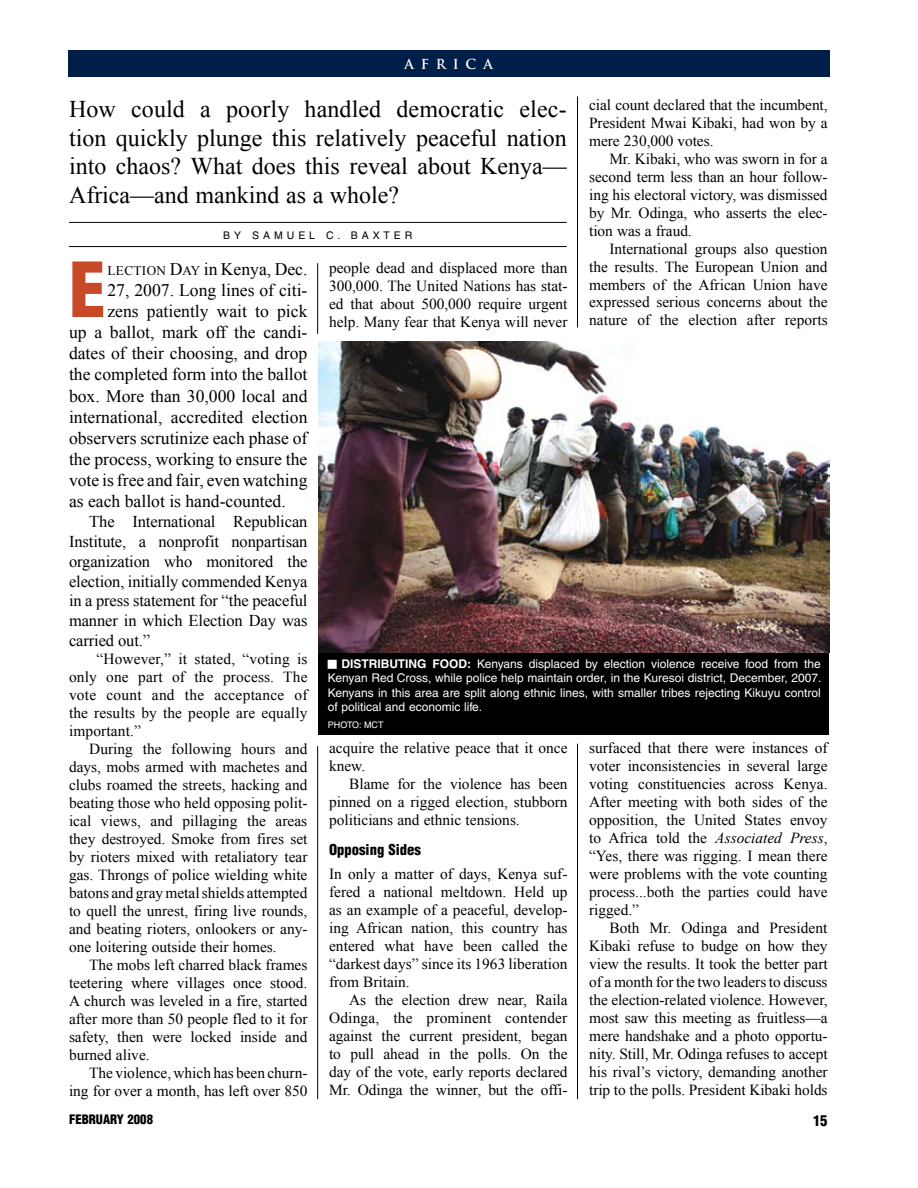
<style>
.page{position:relative;width:918px;height:1188px;background:#fff}
.page>*{position:absolute;margin:0;border:0;box-sizing:border-box;transform-origin:0 0}
.t1{font:900 condensed 73.95px "Helvetica";color:#c84927}
.t2{font:24px/28.8px "Times New Roman";color:#000;text-align:justify}
.t3{font:17.7px "Times New Roman";color:#000}
.t4{font:16.5px/19.8px "Times New Roman";letter-spacing:-.005em;color:#000;text-align:justify}
.t5{font:15.3px/18px "Times New Roman";color:#000;text-align:justify}
.t6{font:900 condensed 14.7px "Helvetica";color:#000}
.t7{font:700 13.5px "Trajan Pro";letter-spacing:.5em;color:#fff}
.t8{font:900 condensed 12.75px "Helvetica";color:#000}
.t9{font:12px/14.2px "Helvetica";color:#fff;text-align:justify}
.t10{font:700 12px "Helvetica";color:#fff}
.t11{font:10.5px "Helvetica";letter-spacing:.375em;color:#000}
.t12{font:9px "Helvetica";color:#fff}
.s1{font-size:13.2px}
.s2{font-weight:700}
.s3{font-style:italic}
</style>
<div class="page">
<div style="left:319px;top:647px;width:510px;height:87px;background:#000"></div>
<div style="left:69px;top:50px;width:761px;height:27px;background:#001f48"></div>
<img style="left:319px;top:341px;width:510px;height:312px">
<hr style="left:317px;top:263px;width:1px;height:71px;background:#000">
<hr style="left:577px;top:96px;width:1px;height:231px;background:#000">
<hr style="left:317px;top:746px;width:1px;height:353px;background:#000">
<hr style="left:577px;top:744px;width:1px;height:355px;background:#000">
<hr style="left:69px;top:222px;width:498px;height:1px;background:#000">
<hr style="left:69px;top:246px;width:498px;height:1px;background:#000">
<p class="t7" style="left:404px;top:55px;width:92px">AFRICA</p>
<p class="t5" style="left:589px;top:95px;width:240px">cial count declared that the incumbent, President Mwai Kibaki, had won by a mere 230,000 votes.</p>
<p class="t5" style="left:589px;top:149px;width:240px;text-indent:20px">Mr. Kibaki, who was sworn in for a second term less than an hour follow&shy;ing his electoral victory, was dismissed by Mr. Odinga, who asserts the elec&shy;tion was a fraud.</p>
<p class="t5" style="left:589px;top:239px;width:240px;text-indent:20px">International groups also question the results. The European Union and members of the African Union have expressed serious concerns about the nature of the election after reports</p>
<h2 class="t2" style="left:69px;top:94px;width:499px">How could a poorly handled democratic elec&shy;tion quickly plunge this relatively peaceful nation into chaos? What does this reveal about Kenya— Africa—and mankind as a whole?</h2>
<p class="t11" style="left:223px;top:229px;width:191px">By Samuel C. Baxt er</p>
<h1 class="t1" style="left:69px;top:243px;width:39px">E</h1>
<p class="t3" style="left:108px;top:257px;width:201px"><span class="s1">lection</span> D<span class="s1">ay</span> in Kenya, Dec.</p>
<p class="t5" style="left:329px;top:259px;width:240px">people dead and displaced more than 300,000. The United Nations has stat&shy;ed that about 500,000 require urgent help. Many fear that Kenya will never</p>
<p class="t3" style="left:108px;top:278px;width:201px">27, 2007. Long lines of citi-</p>
<p class="t3" style="left:108px;top:299px;width:201px">zens patiently wait to pick</p>
<p class="t3" style="left:69px;top:320px;width:240px">up a ballot, mark off the candi-</p>
<p class="t3" style="left:69px;top:341px;width:240px">dates of their choosing, and drop</p>
<p class="t3" style="left:69px;top:363px;width:240px">the completed form into the ballot</p>
<p class="t3" style="left:69px;top:384px;width:240px">box. More than 30,000 local and</p>
<p class="t3" style="left:69px;top:405px;width:240px">international, accredited election</p>
<p class="t3" style="left:69px;top:426px;width:240px">observers scrutinize each phase of</p>
<p class="t3" style="left:69px;top:447px;width:240px">the process, working to ensure the</p>
<p class="t3" style="left:69px;top:468px;width:240px">vote is free and fair, even watching</p>
<p class="t3" style="left:69px;top:490px;width:218px">as each ballot is hand-counted.</p>
<p class="t4" style="left:69px;top:511px;width:240px;text-indent:20px">The International Republican Institute, a nonprofit nonpartisan organization who monitored the election, initially commended Kenya in a press statement for “the peaceful manner in which Election Day was carried out.”</p>
<p class="t5" style="left:69px;top:650px;width:240px;text-indent:27px">“However,” it stated, “voting is only one part of the process. The vote count and the acceptance of the results by the people are equally important.”</p>
<p class="t5" style="left:69px;top:740px;width:240px;text-indent:20px">During the following hours and days, mobs armed with machetes and clubs roamed the streets, hacking and beating those who held opposing polit&shy;ical views, and pillaging the areas they destroyed. Smoke from fires set by rioters mixed with retaliatory tear gas. Throngs of police wielding white batons and gray metal shields attempted to quell the unrest, firing live rounds, and beating rioters, onlookers or any&shy;one loitering outside their homes.</p>
<p class="t5" style="left:69px;top:955px;width:240px;text-indent:20px">The mobs left charred black frames teetering where villages once stood.<br>A church was leveled in a fire, started after more than 50 people fled to it for safety, then were locked inside and burned alive.</p>
<p class="t5" style="left:69px;top:1063px;width:240px;text-align:right">The violence, which has been churn&shy;ing for over a month, has left over 850</p>
<p class="t10" style="left:341px;top:657px;width:17px">DISTRIBUTING</p>
<p class="t10" style="left:433px;top:657px;width:18px">FOOD</p>
<p class="t9" style="left:328px;top:657px;width:495px;text-indent:139px"><span class="s2">:</span> Kenyans displaced by election violence receive food from the Kenyan Red Cross, while police help maintain order, in the Kuresoi district, December, 2007.<br>Kenyans in this area are split along ethnic lines, with smaller tribes rejecting Kikuyu control of political and economic life.</p>
<p class="t12" style="left:328px;top:719px;width:57px">photo: MCT</p>
<p class="t5" style="left:329px;top:739px;width:240px">acquire the relative peace that it once knew.</p>
<p class="t5" style="left:329px;top:775px;width:240px;text-indent:20px">Blame for the violence has been pinned on a rigged election, stubborn politicians and ethnic tensions.</p>
<p class="t6" style="left:329px;top:841px;width:93px">Opposing Sides</p>
<p class="t5" style="left:329px;top:865px;width:240px">In only a matter of days, Kenya suf&shy;fered a national meltdown. Held up as an example of a peaceful, develop&shy;ing African nation, this country has entered what have been called the “darkest days” since its 1963 liberation from Britain.</p>
<p class="t5" style="left:329px;top:991px;width:240px;text-indent:20px">As the election drew near, Raila Odinga, the prominent contender against the current president, began to pull ahead in the polls. On the day of the vote, early reports declared Mr. Odinga the winner, but the offi-</p>
<p class="t5" style="left:589px;top:739px;width:240px">surfaced that there were instances of voter inconsistencies in several large voting constituencies across Kenya.<br>After meeting with both sides of the opposition, the United States envoy to Africa told the <span class="s3">Associated Press</span>, “Yes, there was rigging. I mean there were problems with the vote counting process...both the parties could have rigged.”</p>
<p class="t5" style="left:589px;top:919px;width:240px;text-indent:20px">Both Mr. Odinga and President Kibaki refuse to budge on how they view the results. It took the better part of a month for the two leaders to discuss the election-related violence. However, most saw this meeting as fruitless—a mere handshake and a photo opportu&shy;nity. Still, Mr. Odinga refuses to accept his rival’s victory, demanding another trip to the polls. President Kibaki holds</p>
<p class="t8" style="left:69px;top:1112px;width:86px">February 2008</p>
<p class="t6" style="left:813px;top:1111px;width:8px">15</p>
</div>
